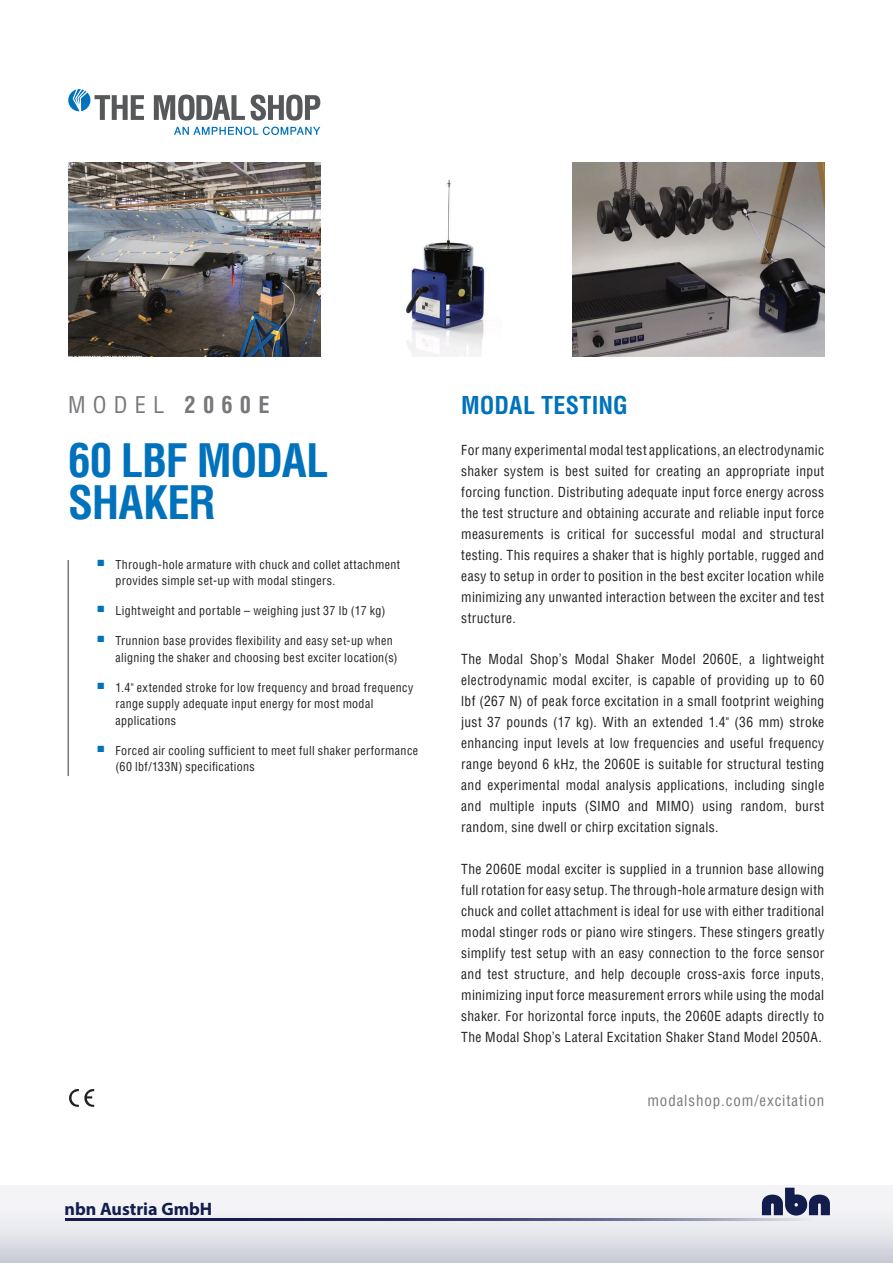
<style>
.page{position:relative;width:893px;height:1263px;background:#fff}
.page>*{position:absolute;margin:0;border:0;box-sizing:border-box;transform-origin:0 0}
.t1{font:700 condensed 45px/42px "Helvetica LT Pro";letter-spacing:-.025em;color:#0072bc}
.t2{font:700 condensed 24px "Helvetica LT Pro";letter-spacing:.005em;color:#0072bc}
.t3{font:condensed 22.5px "Helvetica LT Pro";letter-spacing:.32em;color:#76787b}
.t4{font:700 18px "Myriad Pro";color:#121c4d}
.t5{font:condensed 15px "Helvetica LT Pro";letter-spacing:.06em;color:#76787b}
.t6{font:condensed 13.5px/21px "Helvetica LT Pro";letter-spacing:.025em;color:#231f20;text-align:justify}
.t7{font:condensed 12px/16.5px "Helvetica LT Pro";letter-spacing:.03em;color:#231f20}
.s1{font-weight:700}
</style>
<div class="page">
<svg style="left:69px;top:1089px;width:25px;height:18px"></svg>
<img style="left:406px;top:179px;width:79px;height:177px">
<img style="left:68px;top:162px;width:252px;height:194px">
<img style="left:572px;top:162px;width:252px;height:194px">
<svg style="left:174px;top:127px;width:146px;height:8px"></svg>
<svg style="left:154px;top:95px;width:91px;height:25px"></svg>
<svg style="left:251px;top:95px;width:69px;height:25px"></svg>
<svg style="left:68px;top:89px;width:76px;height:31px"></svg>
<hr style="left:67px;top:560px;width:2px;height:216px;background:#76787b">
<svg style="left:1px;top:1186px;width:892px;height:76px"></svg>
<img style="left:65px;top:1219px;width:748px;height:1px">
<svg style="left:762px;top:1188px;width:68px;height:27px"></svg>
<h3 class="t3" style="left:68px;top:390px;width:203px">MODEL <span class="s1">2060E</span></h3>
<h2 class="t2" style="left:461px;top:389px;width:168px">MODAL TESTING</h2>
<p class="t6" style="left:461px;top:439px;width:365px">For many experimental modal test applications, an electrodynamic shaker system is best suited for creating an appropriate input forcing function. Distributing adequate input force energy across the test structure and obtaining accurate and reliable input force measurements is critical for successful modal and structural testing. This requires a shaker that is highly portable, rugged and easy to setup in order to position in the best exciter location while minimizing any unwanted interaction between the exciter and test structure.</p>
<p class="t6" style="left:461px;top:649px;width:365px">The Modal Shop’s Modal Shaker Model 2060E, a lightweight electrodynamic modal exciter, is capable of providing up to 60 lbf (267 N) of peak force excitation in a small footprint weighing just 37 pounds (17 kg). With an extended 1.4" (36 mm) stroke enhancing input levels at low frequencies and useful frequency range beyond 6 kHz, the 2060E is suitable for structural testing and experimental modal analysis applications, including single and multiple inputs (SIMO and MIMO) using random, burst random, sine dwell or chirp excitation signals.</p>
<p class="t6" style="left:461px;top:858px;width:365px">The 2060E modal exciter is supplied in a trunnion base allowing full rotation for easy setup. The through-hole armature design with chuck and collet attachment is ideal for use with either traditional modal stinger rods or piano wire stingers. These stingers greatly simplify test setup with an easy connection to the force sensor and test structure, and help decouple cross-axis force inputs, minimizing input force measurement errors while using the modal shaker. For horizontal force inputs, the 2060E adapts directly to The Modal Shop’s Lateral Excitation Shaker Stand Model 2050A.</p>
<h1 class="t1" style="left:68px;top:439px;width:262px">60 LBF MODAL<br>SHAKER</h1>
<p class="t7" style="left:115px;top:556px;width:286px;text-indent:-18px"><sup>■</sup> Through-hole armature with chuck and collet attachment provides simple set-up with modal stingers.</p>
<p class="t7" style="left:97px;top:602px;width:289px"><sup>■</sup> Lightweight and portable – weighing just 37 lb (17 kg)</p>
<p class="t7" style="left:115px;top:632px;width:284px;text-indent:-18px"><sup>■</sup> Trunnion base provides flexibility and easy set-up when aligning the shaker and choosing best exciter location(s)</p>
<p class="t7" style="left:115px;top:679px;width:299px;text-indent:-18px"><sup>■</sup> 1.4" extended stroke for low frequency and broad frequency range supply adequate input energy for most modal applications</p>
<p class="t7" style="left:115px;top:742px;width:304px;text-indent:-18px"><sup>■</sup> Forced air cooling sufficient to meet full shaker performance (60 lbf/133N) specifications</p>
<h3 class="t4" style="left:65px;top:1202px;width:149px">nbn Austria GmbH</h3>
<p class="t5" style="left:647px;top:1091px;width:178px">modalshop.com/excitation</p>
</div>
